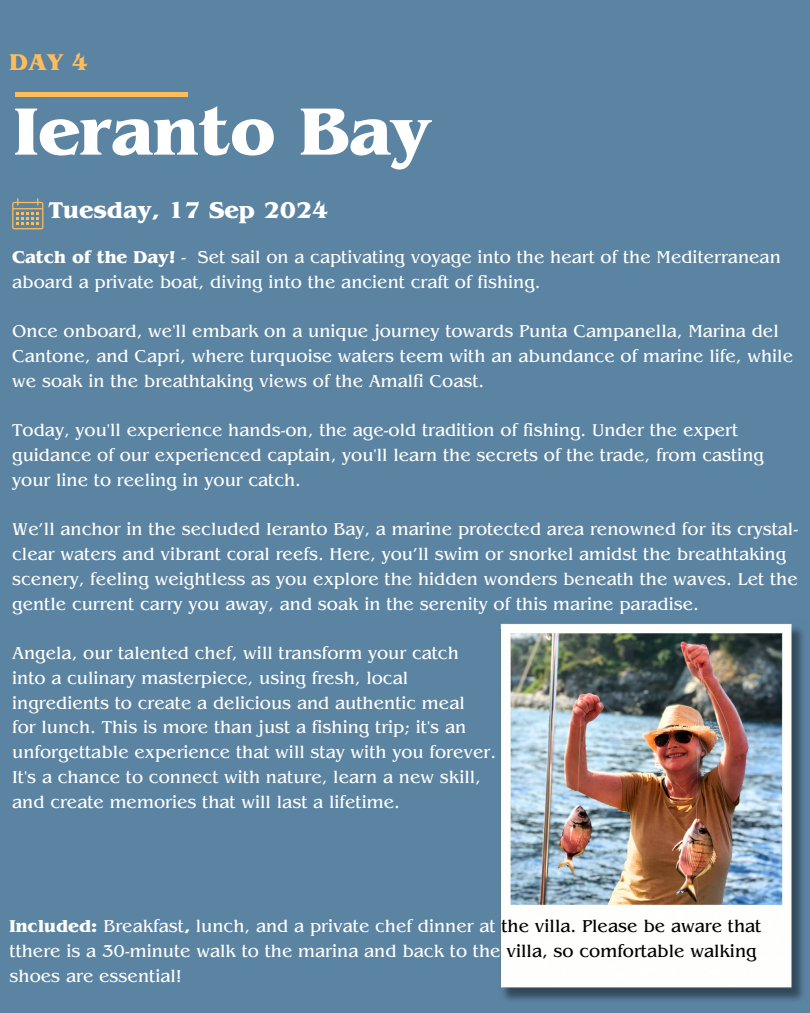
<style>
.page{position:relative;width:810px;height:1013px;background:#fff}
.page>*{position:absolute;margin:0;border:0;box-sizing:border-box;transform-origin:0 0}
.t1{font:700 70px "Benguiat Pro ITC";color:#fff}
.t2{font:700 24px "Benguiat Pro ITC";color:#fff}
.t3{font:700 24px "Benguiat Pro ITC";color:#ffbd59}
.t4{font:18px/24.8px "Benguiat Pro ITC";color:#fff}
.s1{font-weight:700}
.s2{color:#000}
</style>
<div class="page">
<div style="left:0;top:0;width:810px;height:1012px;background:#5b83a2"></div>
<svg style="left:12px;top:198px;width:31px;height:31px"></svg>
<hr style="left:15px;top:92px;width:173px;height:4px;background:#ffbd59">
<img style="left:500px;top:623px;width:303px;height:377px">
<h2 class="t3" style="left:10px;top:54px;width:80px">DAY 4</h2>
<h1 class="t1" style="left:14px;top:107px;width:419px">Ieranto Bay</h1>
<h2 class="t2" style="left:49px;top:201px;width:281px">Tuesday, 17 Sep 2024</h2>
<p class="t4" style="left:12px;top:247px;width:770px"><span class="s1">Catch of the Day!</span> - Set sail on a captivating voyage into the heart of the Mediterranean aboard a private boat, diving into the ancient craft of fishing.</p>
<p class="t4" style="left:12px;top:321px;width:782px">Once onboard, we'll embark on a unique journey towards Punta Campanella, Marina del<br>Cantone, and Capri, where turquoise waters teem with an abundance of marine life, while we soak in the breathtaking views of the Amalfi Coast.</p>
<p class="t4" style="left:12px;top:420px;width:753px">Today, you'll experience hands-on, the age-old tradition of fishing. Under the expert guidance of our experienced captain, you'll learn the secrets of the trade, from casting your line to reeling in your catch.</p>
<p class="t4" style="left:12px;top:519px;width:787px">We’ll anchor in the secluded Ieranto Bay, a marine protected area renowned for its crystal&shy;clear waters and vibrant coral reefs. Here, you’ll swim or snorkel amidst the breathtaking scenery, feeling weightless as you explore the hidden wonders beneath the waves. Let the gentle current carry you away, and soak in the serenity of this marine paradise.</p>
<p class="t4" style="left:12px;top:643px;width:486px">Angela, our talented chef, will transform your catch into a culinary masterpiece, using fresh, local ingredients to create a delicious and authentic meal<br>for lunch. This is more than just a fishing trip; it's an unforgettable experience that will stay with you forever.<br>It's a chance to connect with nature, learn a new skill, and create memories that will last a lifetime.</p>
<p class="t4" style="left:10px;top:916px;width:753px"><span class="s1">Included:</span> Breakfast<span class="s1">,</span> lunch, and a private chef dinner at <span class="s2">the villa. Please be aware that </span>tthere is a 30-minute walk to the marina and back to the <span class="s2">villa, so comfortable walking </span>shoes are essential!</p>
</div>
